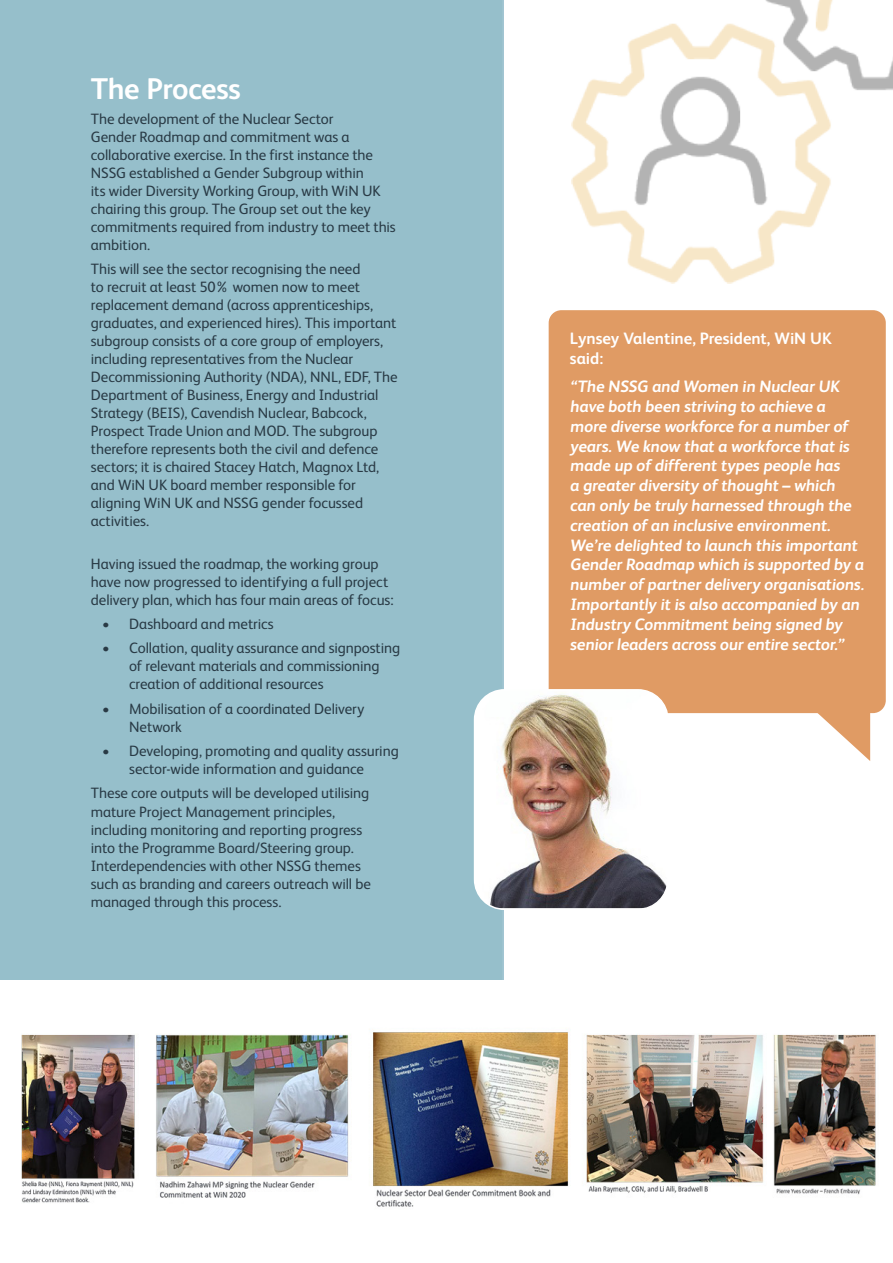
<style>
.page{position:relative;width:893px;height:1263px;background:#fff}
.page>*{position:absolute;margin:0;border:0;box-sizing:border-box;transform-origin:0 0}
.Subheader{font:700 30px "FS Albert";letter-spacing:-.015em;color:#fff}
.Quotation{font:700 16.5px/19.8px "FS Albert";color:#fff}
.Body{font:15px/18px "FS Albert";letter-spacing:-.005em;color:#293a45}
</style>
<div class="page">
<div style="left:549px;top:310px;width:337px;height:403px;background:#e09b64;border-radius:13px"></div>
<svg style="left:795px;top:713px;width:75px;height:48px"></svg>
<div style="left:0;top:0;width:504px;height:980px;background:#96bfcb"></div>
<div style="left:475px;top:690px;width:193px;height:219px;background:#fff;border-radius:30px"></div>
<img style="left:482px;top:690px;width:184px;height:218px">
<div style="left:474px;top:689px;width:195px;height:221px;border:2px solid #fff;border-radius:30px"></div>
<img style="left:21px;top:1032px;width:855px;height:175px">
<img style="left:571px;top:0;width:322px;height:284px">
<p class="Subheader" style="left:91px;top:72px;width:151px">The Process</p>
<p class="Body" style="left:91px;top:110px;width:306px">The development of the Nuclear Sector<br>Gender Roadmap and commitment was a collaborative exercise. In the first instance the NSSG established a Gender Subgroup within<br>its wider Diversity Working Group, with WiN UK chairing this group. The Group set out the key commitments required from industry to meet this ambition.</p>
<p class="Body" style="left:91px;top:260px;width:308px">This will see the sector recognising the need<br>to recruit at least 50% women now to meet replacement demand (across apprenticeships, graduates, and experienced hires). This important subgroup consists of a core group of employers, including representatives from the Nuclear Decommissioning Authority (NDA), NNL, EDF, The Department of Business, Energy and Industrial Strategy (BEIS), Cavendish Nuclear, Babcock, Prospect Trade Union and MOD. The subgroup therefore represents both the civil and defence sectors; it is chaired Stacey Hatch, Magnox Ltd, and WiN UK board member responsible for aligning WiN UK and NSSG gender focussed activities.</p>
<p class="Body" style="left:91px;top:554px;width:304px">Having issued the roadmap, the working group have now progressed to identifying a full project delivery plan, which has four main areas of focus:</p>
<p class="Body" style="left:102px;top:615px;width:173px">• Dashboard and metrics</p>
<p class="Body" style="left:129px;top:639px;width:273px;text-indent:-27px">• Collation, quality assurance and signposting of relevant materials and commissioning creation of additional resources</p>
<p class="Body" style="left:129px;top:699px;width:237px;text-indent:-27px">• Mobilisation of a coordinated Delivery<br>Network</p>
<p class="Body" style="left:102px;top:742px;width:298px;text-align:center">• Developing, promoting and quality assuring sector-wide information and guidance</p>
<p class="Body" style="left:91px;top:784px;width:282px">These core outputs will be developed utilising mature Project Management principles, including monitoring and reporting progress into the Programme Board/Steering group.<br>Interdependencies with other NSSG themes such as branding and careers outreach will be managed through this process.</p>
<p class="Quotation" style="left:570px;top:328px;width:264px">Lynsey Valentine, President, WiN UK said:</p>
<p class="Quotation" style="left:570px;top:377px;width:298px">“The NSSG and Women in Nuclear UK have both been striving to achieve a more diverse workforce for a number of years. We know that a workforce that is made up of different types people has<br>a greater diversity of thought – which can only be truly harnessed through the creation of an inclusive environment.<br>We’re delighted to launch this important Gender Roadmap which is supported by a number of partner delivery organisations.<br>Importantly it is also accompanied by an Industry Commitment being signed by senior leaders across our entire sector.”</p>
</div>
